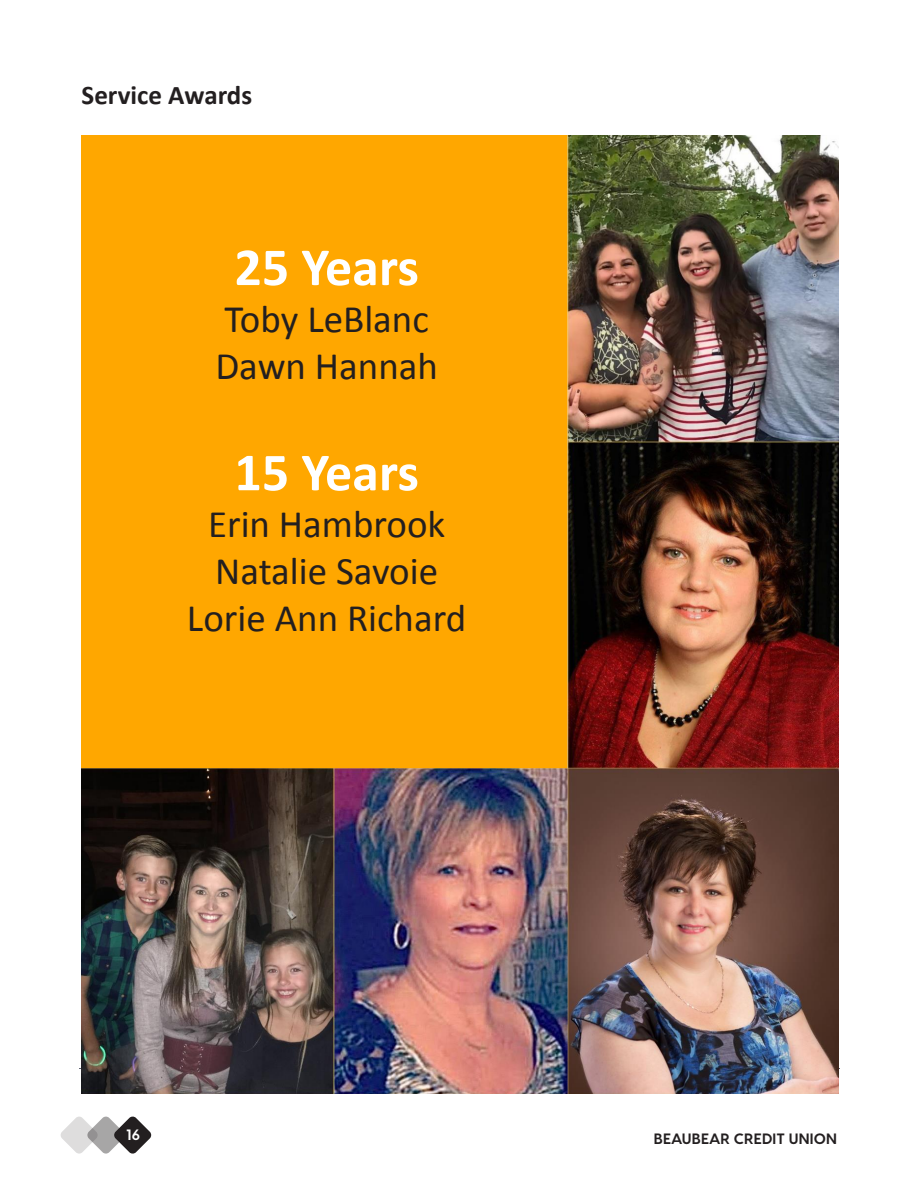
<style>
.page{position:relative;width:918px;height:1188px;background:#fff}
.page>*{position:absolute;margin:0;border:0;box-sizing:border-box;transform-origin:0 0}
.t1{font:700 54px "Calibri";color:#fff}
.t2{font:39px "Calibri";color:#231f20}
.t3{font:700 27px "Calibri";color:#231f20}
.t4{font:700 15px "Visby CF";letter-spacing:.01em;color:#231f20}
.t5{font:700 15px "Visby CF";color:#fff}
</style>
<div class="page">
<svg style="left:60px;top:1116px;width:92px;height:38px"></svg>
<hr style="left:79px;top:1069px;width:761px;height:1px;background:#606372">
<img style="left:81px;top:136px;width:757px;height:958px">
<div style="left:81px;top:136px;width:486px;height:632px;background:#ffa700"></div>
<p class="t3" style="left:82px;top:79px;width:172px">Service Awards</p>
<p class="t1" style="left:234px;top:234px;width:186px">25 Years</p>
<p class="t2" style="left:224px;top:295px;width:206px">Toby LeBlanc</p>
<p class="t2" style="left:215px;top:342px;width:224px">Dawn Hannah</p>
<p class="t1" style="left:234px;top:439px;width:186px">15 Years</p>
<p class="t2" style="left:208px;top:500px;width:239px">Erin Hambrook</p>
<p class="t2" style="left:215px;top:547px;width:224px">Natalie Savoie</p>
<p class="t2" style="left:187px;top:594px;width:281px">Lorie Ann Richard</p>
<p class="t5" style="left:126px;top:1125px;width:15px">16</p>
<p class="t4" style="left:654px;top:1129px;width:184px">BEAUBEAR CREDIT UNION</p>
</div>
